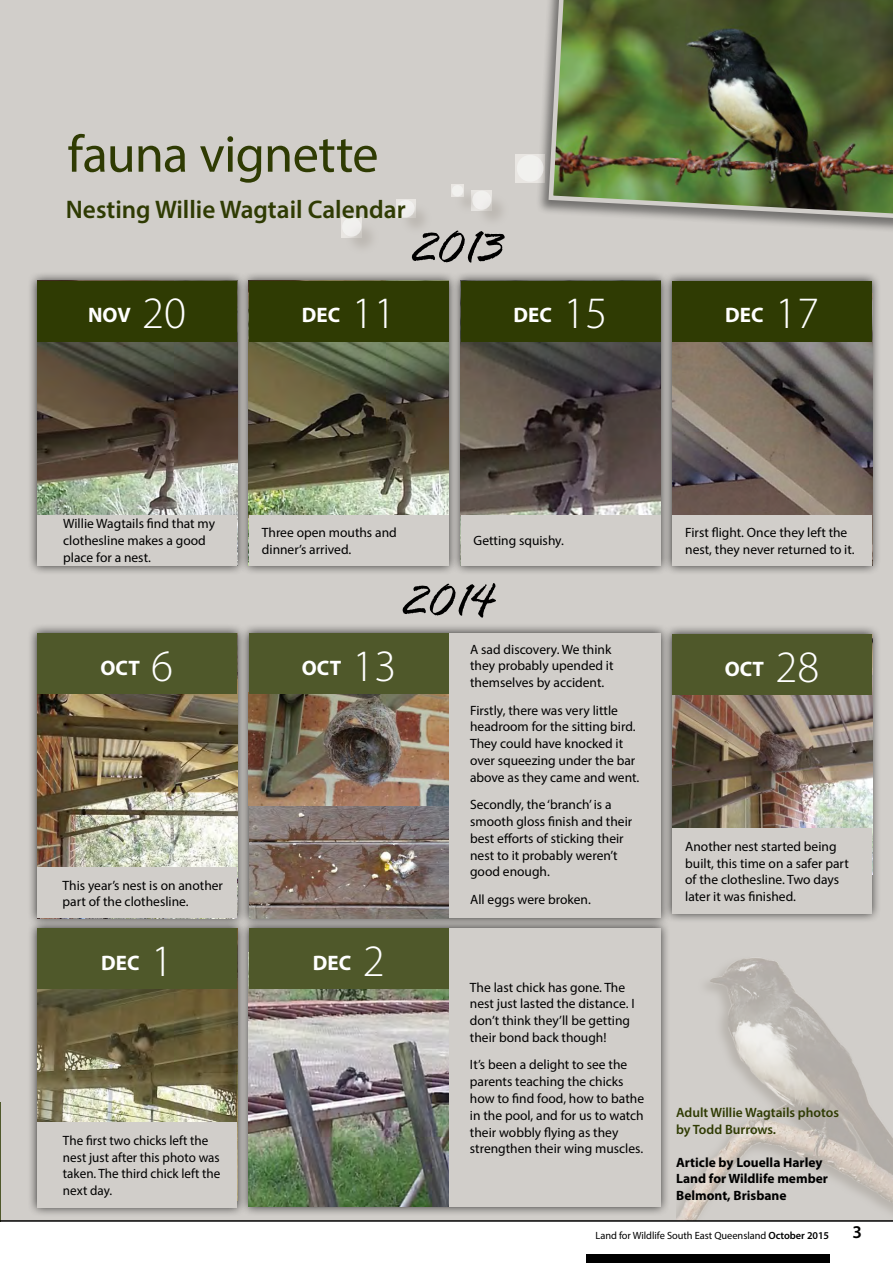
<style>
.page{position:relative;width:893px;height:1263px;background:#fff}
.page>*{position:absolute;margin:0;border:0;box-sizing:border-box;transform-origin:0 0}
.t1{font:italic 54px "Rage";color:#000}
.t2{font:52.5px "Myriad Pro";letter-spacing:-.015em;color:#2f3b03}
.t3{font:300 45px "Myriad Pro";color:#fff}
.t4{font:600 25.5px "Myriad Pro";color:#2f3b03}
.t5{font:700 21px "Myriad Pro";color:#fff}
.t6{font:600 18px "Myriad Pro";color:#000}
.t7{font:13.5px/16.8px "Myriad Pro";color:#000}
.t8{font:700 13.5px/16.5px "Myriad Pro";color:#000}
.t9{font:600 13.5px/16.5px "Myriad Pro";color:#2f3b03}
.t10{font:10.5px "Myriad Pro";letter-spacing:-.005em;color:#000}
.s1{font-weight:600}
</style>
<div class="page">
<div style="left:0;top:0;width:893px;height:1220px;background:#d1ceca"></div>
<img style="left:676px;top:958px;width:217px;height:262px">
<hr style="left:0;top:1102px;width:1px;height:120px;background:#4f582a">
<div style="left:536px;top:0;width:357px;height:233px;background:#000;opacity:.45"></div>
<img style="left:546px;top:0;width:347px;height:221px">
<div style="left:239px;top:624px;width:431px;height:304px;background:#000;opacity:.75"></div>
<div style="left:249px;top:633px;width:411px;height:285px;background:#d1ceca"></div>
<img style="left:249px;top:806px;width:200px;height:112px">
<img style="left:249px;top:694px;width:200px;height:112px">
<div style="left:249px;top:633px;width:200px;height:61px;background:#4f582a"></div>
<div style="left:28px;top:271px;width:219px;height:304px;background:#000;opacity:.75"></div>
<img style="left:37px;top:342px;width:200px;height:224px">
<div style="left:37px;top:281px;width:200px;height:61px;background:#2f3b03"></div>
<div style="left:38px;top:515px;width:199px;height:51px;background:#d1ceca"></div>
<div style="left:28px;top:623px;width:219px;height:305px;background:#000;opacity:.75"></div>
<img style="left:37px;top:694px;width:200px;height:173px">
<div style="left:37px;top:633px;width:200px;height:61px;background:#4f582a"></div>
<div style="left:37px;top:867px;width:200px;height:51px;background:#d1ceca"></div>
<div style="left:239px;top:271px;width:219px;height:304px;background:#000;opacity:.75"></div>
<img style="left:249px;top:342px;width:200px;height:173px">
<div style="left:249px;top:281px;width:200px;height:61px;background:#2f3b03"></div>
<div style="left:249px;top:515px;width:200px;height:51px;background:#d1ceca"></div>
<div style="left:451px;top:271px;width:219px;height:304px;background:#000;opacity:.75"></div>
<img style="left:461px;top:342px;width:199px;height:173px">
<div style="left:461px;top:281px;width:199px;height:61px;background:#2f3b03"></div>
<div style="left:461px;top:515px;width:199px;height:51px;background:#d1ceca"></div>
<div style="left:662px;top:624px;width:220px;height:300px;background:#000;opacity:.75"></div>
<img style="left:672px;top:695px;width:200px;height:133px">
<div style="left:672px;top:634px;width:200px;height:61px;background:#4f582a"></div>
<div style="left:672px;top:828px;width:200px;height:86px;background:#d1ceca"></div>
<div style="left:28px;top:918px;width:219px;height:300px;background:#000;opacity:.75"></div>
<img style="left:37px;top:989px;width:200px;height:133px">
<div style="left:37px;top:928px;width:200px;height:61px;background:#4f582a"></div>
<div style="left:37px;top:1122px;width:200px;height:86px;background:#d1ceca"></div>
<div style="left:239px;top:918px;width:431px;height:298px;background:#000;opacity:.75"></div>
<div style="left:249px;top:928px;width:411px;height:279px;background:#d1ceca"></div>
<img style="left:249px;top:989px;width:200px;height:218px">
<div style="left:249px;top:928px;width:200px;height:61px;background:#4f582a"></div>
<div style="left:662px;top:271px;width:220px;height:304px;background:#000;opacity:.75"></div>
<img style="left:672px;top:341px;width:200px;height:174px">
<div style="left:672px;top:281px;width:200px;height:60px;background:#2f3b03"></div>
<div style="left:672px;top:515px;width:200px;height:51px;background:#d1ceca"></div>
<div style="left:345px;top:220px;width:35px;height:35px;background:#000;opacity:.53"></div>
<svg style="left:342px;top:217px;width:20px;height:20px"></svg>
<div style="left:455px;top:188px;width:27px;height:27px;background:#000;opacity:.53"></div>
<div style="left:452px;top:185px;width:11px;height:12px;background:#f1f1ee;border-radius:50%"></div>
<div style="left:475px;top:193px;width:34px;height:35px;background:#000;opacity:.53"></div>
<svg style="left:472px;top:190px;width:20px;height:20px"></svg>
<div style="left:400px;top:202px;width:33px;height:34px;background:#000;opacity:.53"></div>
<div style="left:397px;top:199px;width:18px;height:19px;background:#f1f0ee;border-radius:50%"></div>
<svg style="left:516px;top:154px;width:28px;height:29px"></svg>
<div style="left:587px;top:1255px;width:243px;height:8px;background:#000"></div>
<hr style="left:0;top:1220px;width:893px;height:2px;background:#000">
<h2 class="t2" style="left:68px;top:122px;width:312px">fauna vignette</h2>
<h3 class="t4" style="left:66px;top:193px;width:341px">Nesting Willie Wagtail Calendar</h3>
<h3 class="t5" style="left:88px;top:301px;width:44px">NOV</h3>
<h3 class="t3" style="left:142px;top:288px;width:45px">20</h3>
<h3 class="t5" style="left:302px;top:301px;width:40px">DEC</h3>
<h3 class="t3" style="left:352px;top:288px;width:45px">11</h3>
<h1 class="t1" style="left:410px;top:220px;width:93px">2013</h1>
<h3 class="t5" style="left:514px;top:301px;width:40px">DEC</h3>
<h3 class="t3" style="left:563px;top:288px;width:45px">15</h3>
<h3 class="t5" style="left:725px;top:301px;width:40px">DEC</h3>
<h3 class="t3" style="left:775px;top:288px;width:45px">17</h3>
<p class="t7" style="left:63px;top:515px;width:153px">Willie Wagtails find that my clothesline makes a good place for a nest.</p>
<h3 class="t5" style="left:101px;top:654px;width:41px">OCT</h3>
<h3 class="t3" style="left:151px;top:641px;width:23px">6</h3>
<p class="t7" style="left:63px;top:876px;width:162px">This year’s nest is on another part of the clothesline.</p>
<h3 class="t5" style="left:101px;top:949px;width:40px">DEC</h3>
<h3 class="t3" style="left:151px;top:936px;width:23px">1</h3>
<p class="t7" style="left:63px;top:1132px;width:159px">The first two chicks left the nest just after this photo was taken. The third chick left the next day.</p>
<p class="t7" style="left:262px;top:524px;width:136px">Three open mouths and dinner’s arrived.</p>
<p class="t7" style="left:474px;top:532px;width:92px">Getting squishy.</p>
<h3 class="t5" style="left:302px;top:654px;width:41px">OCT</h3>
<h3 class="t3" style="left:353px;top:641px;width:45px">13</h3>
<h1 class="t1" style="left:400px;top:573px;width:94px">2014</h1>
<p class="t7" style="left:470px;top:640px;width:145px">A sad discovery. We think they probably upended it themselves by accident.</p>
<p class="t7" style="left:470px;top:701px;width:171px">Firstly, there was very little headroom for the sitting bird.<br>They could have knocked it over squeezing under the bar above as they came and went.</p>
<p class="t7" style="left:470px;top:796px;width:164px">Secondly, the ‘branch’ is a smooth gloss finish and their best efforts of sticking their nest to it probably weren’t good enough.</p>
<p class="t7" style="left:470px;top:891px;width:122px">All eggs were broken.</p>
<h3 class="t5" style="left:313px;top:949px;width:40px">DEC</h3>
<h3 class="t3" style="left:363px;top:936px;width:23px">2</h3>
<p class="t7" style="left:470px;top:978px;width:166px">The last chick has gone. The nest just lasted the distance. I don’t think they’ll be getting their bond back though!</p>
<p class="t7" style="left:470px;top:1056px;width:176px">It’s been a delight to see the parents teaching the chicks how to find food, how to bathe in the pool, and for us to watch their wobbly flying as they strengthen their wing muscles.</p>
<p class="t7" style="left:685px;top:524px;width:171px">First flight. Once they left the nest, they never returned to it.</p>
<h3 class="t5" style="left:725px;top:655px;width:41px">OCT</h3>
<h3 class="t3" style="left:776px;top:642px;width:45px">28</h3>
<p class="t7" style="left:685px;top:838px;width:165px">Another nest started being built, this time on a safer part of the clothesline. Two days later it was finished.</p>
<p class="t9" style="left:676px;top:1104px;width:164px">Adult Willie Wagtails photos by Todd Burrows.</p>
<p class="t8" style="left:676px;top:1153px;width:153px">Article by Louella Harley<br>Land for Wildlife member<br>Belmont, Brisbane</p>
<p class="t10" style="left:596px;top:1228px;width:235px">Land for Wildlife South East Queensland <span class="s1">October 2015</span></p>
<h3 class="t6" style="left:853px;top:1221px;width:11px">3</h3>
</div>
